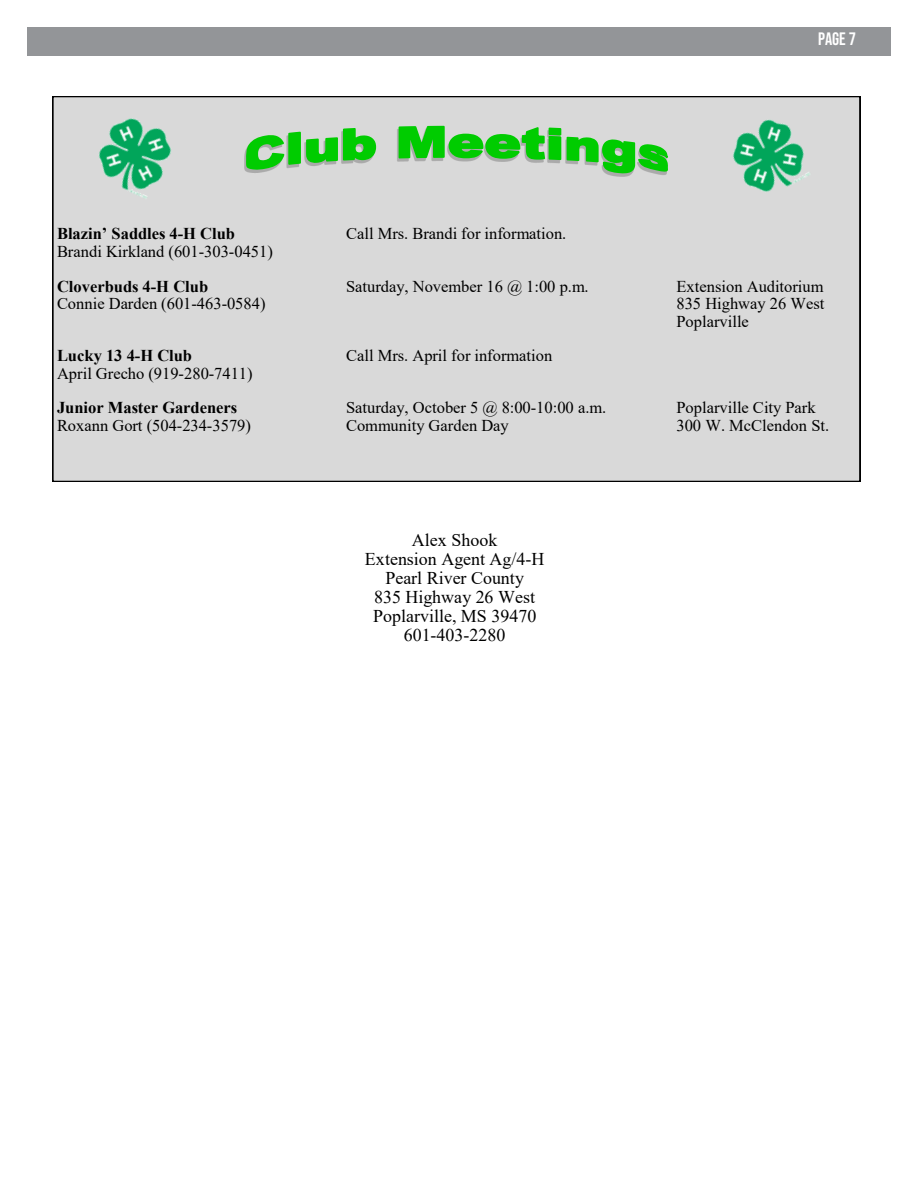
<style>
.page{position:relative;width:918px;height:1188px;background:#fff}
.page>*{position:absolute;margin:0;border:0;box-sizing:border-box;transform-origin:0 0}
.t1{font:18px/19px "Times New Roman";color:#000;text-align:center}
.t2{font:18px "Bebas Neue";color:#fff}
.t3{font:16.5px/17.4px "Times New Roman";color:#000}
.t4{font:700 16.5px "Times New Roman";color:#000}
</style>
<div class="page">
<div style="left:27px;top:27px;width:864px;height:28px;background:#939598"></div>
<div style="left:53px;top:96px;width:807px;height:386px;background:#d9d9d9"></div>
<div style="left:244px;top:129px;width:422px;height:48px;background:#d9d9d9"></div>
<svg style="left:244px;top:127px;width:133px;height:44px;background:#72ce72"></svg>
<svg style="left:398px;top:123px;width:272px;height:51px;background:#7dcf7d"></svg>
<img style="left:86px;top:109px;width:95px;height:98px">
<img style="left:722px;top:109px;width:98px;height:100px">
<p class="t2" style="left:818px;top:28px;width:39px">Page 7</p>
<p class="t4" style="left:57px;top:225px;width:180px">Blazin’ Saddles 4-H Club</p>
<p class="t3" style="left:346px;top:225px;width:222px">Call Mrs. Brandi for information.</p>
<p class="t3" style="left:57px;top:243px;width:217px">Brandi Kirkland (601-303-0451)</p>
<p class="t4" style="left:57px;top:277px;width:153px">Cloverbuds 4-H Club</p>
<p class="t3" style="left:346px;top:277px;width:244px">Saturday, November 16 @ 1:00 p.m.</p>
<p class="t3" style="left:676px;top:277px;width:149px">Extension Auditorium</p>
<p class="t3" style="left:57px;top:295px;width:210px">Connie Darden (601-463-0584)</p>
<p class="t3" style="left:676px;top:295px;width:150px">835 Highway 26 West<br>Poplarville</p>
<p class="t4" style="left:57px;top:347px;width:137px">Lucky 13 4-H Club</p>
<p class="t3" style="left:346px;top:347px;width:208px">Call Mrs. April for information</p>
<p class="t3" style="left:57px;top:364px;width:197px">April Grecho (919-280-7411)</p>
<p class="t4" style="left:57px;top:399px;width:182px">Junior Master Gardeners</p>
<p class="t3" style="left:346px;top:399px;width:262px">Saturday, October 5 @ 8:00-10:00 a.m.</p>
<p class="t3" style="left:676px;top:399px;width:141px">Poplarville City Park</p>
<p class="t3" style="left:57px;top:416px;width:195px">Roxann Gort (504-234-3579)</p>
<p class="t3" style="left:346px;top:416px;width:164px">Community Garden Day</p>
<p class="t3" style="left:676px;top:416px;width:154px">300 W. McClendon St.</p>
<p class="t1" style="left:365px;top:531px;width:181px">Alex Shook<br>Extension Agent Ag/4-H<br>Pearl River County<br>835 Highway 26 West<br>Poplarville, MS 39470<br>601-403-2280</p>
</div>
